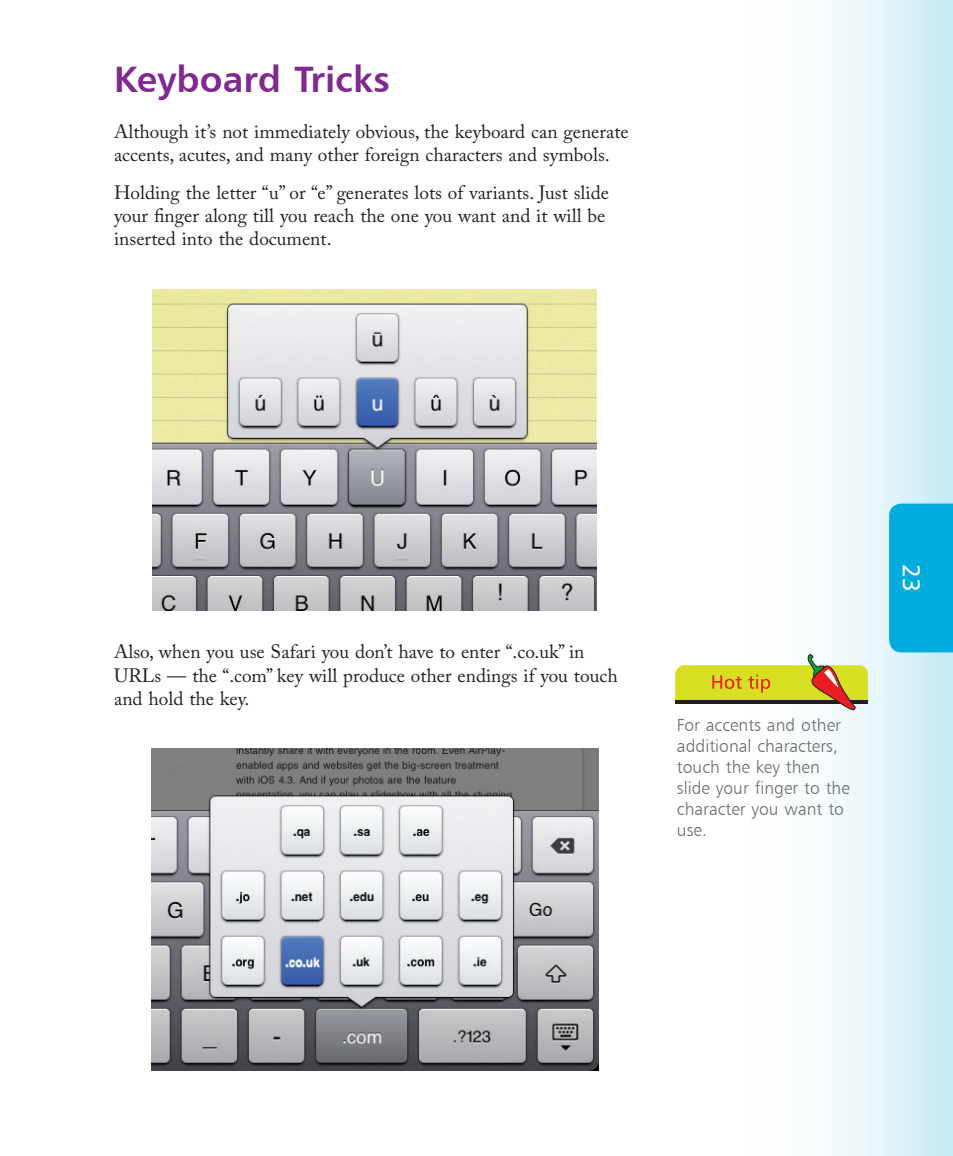
<style>
.page{position:relative;width:953px;height:1156px;background:#fff}
.page>*{position:absolute;margin:0;border:0;box-sizing:border-box;transform-origin:0 0}
.Heading{font:36.75px "Humanist 777 BT Bold B";color:#802990}
.t1{font:24.5px "Humanist 777 BT Roman B";color:#fff}
.Body_text{font:19.25px/23.1px "Adobe Caslon Pro";color:#231f20}
.Icontext{font:17.5px/21px "Humanist 777 BT Light B";color:#6c6d70}
</style>
<div class="page">
<svg style="left:826px;top:0;width:126px;height:1156px"></svg>
<div style="left:889px;top:504px;width:63px;height:148px;background:#00acdd"></div>
<img style="left:153px;top:289px;width:443px;height:321px">
<img style="left:151px;top:748px;width:447px;height:323px">
<svg style="left:675px;top:654px;width:192px;height:57px"></svg>
<p class="Heading" style="left:114px;top:56px;width:277px">Keyboard Tricks</p>
<p class="Body_text" style="left:114px;top:120px;width:516px">Although it’s not immediately obvious, the keyboard can generate accents, acutes, and many other foreign characters and symbols.</p>
<p class="Body_text" style="left:114px;top:181px;width:496px">Holding the letter “u” or “e” generates lots of variants. Just slide your finger along till you reach the one you want and it will be inserted into the document.</p>
<p class="Body_text" style="left:114px;top:640px;width:505px">Also, when you use Safari you don’t have to enter “.co.uk” in<br>URLs — the “.com” key will produce other endings if you touch and hold the key.</p>
<p class="Icontext" style="left:677px;top:714px;width:174px">For accents and other additional characters, touch the key then slide your finger to the character you want to use.</p>
<p class="t1" style="left:926px;top:564px;width:30px;rotate:90deg">23</p>
</div>
